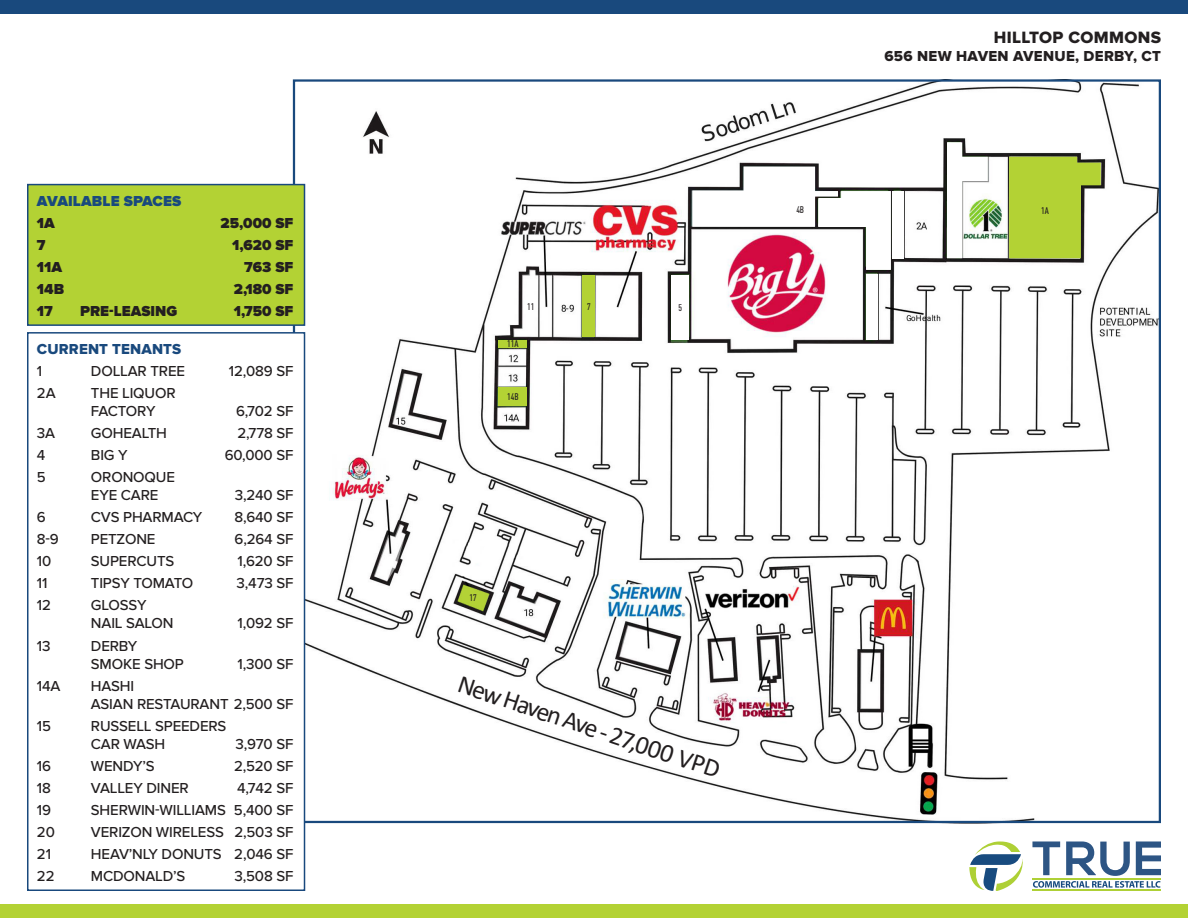
<style>
.page{position:relative;width:1188px;height:918px;background:#fff}
.page>*{position:absolute;margin:0;border:0;box-sizing:border-box;transform-origin:0 0}
.t1{font:25.95px "Calibri";color:#231f20}
.t2{font:16.95px "Proxima Nova Extrabld";letter-spacing:.02em;color:#231f20}
.t3{font:500 15px/18px "Proxima Nova";letter-spacing:-.01em;color:#231f20}
.t4{font:900 15px "Proxima Nova";color:#231f20}
.t5{font:15px "Proxima Nova Extrabld";letter-spacing:.02em;color:#231f20}
.t6{font:900 15px "Proxima Nova";letter-spacing:.01em;color:#19497d}
.t7{font:15px "Proxima Nova Extrabld";letter-spacing:.01em;color:#19497d}
.t8{font:500 condensed 9.6px "DIN Pro";color:#231f20}
</style>
<div class="page">
<img style="left:296px;top:82px;width:862px;height:738px">
<div style="left:499px;top:388px;width:28px;height:18px;background:#b3d234"></div>
<div style="left:499px;top:340px;width:28px;height:8px;background:#b3d234"></div>
<div style="left:583px;top:275px;width:12px;height:62px;background:#b3d234"></div>
<svg style="left:947px;top:142px;width:41px;height:116px"></svg>
<div style="left:672px;top:275px;width:17px;height:65px;background:#fff"></div>
<div style="left:866px;top:274px;width:11px;height:66px;background:#fff"></div>
<div style="left:892px;top:191px;width:11px;height:67px;background:#fff"></div>
<svg style="left:1009px;top:157px;width:92px;height:101px;background:#b5cf4c"></svg>
<svg style="left:692px;top:167px;width:199px;height:103px"></svg>
<div style="left:0;top:0;width:1188px;height:14px;background:#19497d"></div>
<div style="left:0;top:904px;width:1188px;height:14px;background:#b3d234"></div>
<svg style="left:969px;top:841px;width:54px;height:50px"></svg>
<hr style="left:1032px;top:889px;width:129px;height:2px;background:#aed036">
<svg style="left:1032px;top:841px;width:129px;height:47px"></svg>
<div style="left:28px;top:333px;width:277px;height:557px;background:#fff"></div>
<div style="left:27px;top:332px;width:278px;height:559px;border:2px solid #19497d"></div>
<div style="left:28px;top:185px;width:277px;height:140px;background:#b3d234"></div>
<div style="left:27px;top:184px;width:278px;height:142px;border:2px solid #19497d"></div>
<p class="t6" style="left:37px;top:192px;width:146px">AVAILABLE SPACES</p>
<p class="t4" style="left:37px;top:214px;width:19px">1A</p>
<p class="t4" style="left:221px;top:214px;width:74px">25,000 SF</p>
<p class="t4" style="left:37px;top:236px;width:10px">7</p>
<p class="t4" style="left:232px;top:236px;width:63px">1,620 SF</p>
<p class="t4" style="left:37px;top:258px;width:27px">11A</p>
<p class="t4" style="left:244px;top:258px;width:51px">763 SF</p>
<p class="t4" style="left:37px;top:280px;width:29px">14B</p>
<p class="t4" style="left:234px;top:280px;width:61px">2,180 SF</p>
<p class="t4" style="left:37px;top:302px;width:17px">17</p>
<p class="t4" style="left:80px;top:302px;width:99px">PRE-LEASING</p>
<p class="t4" style="left:234px;top:302px;width:61px">1,750 SF</p>
<p class="t7" style="left:37px;top:340px;width:146px">CURRENT TENANTS</p>
<p class="t3" style="left:37px;top:363px;width:7px">1</p>
<p class="t3" style="left:91px;top:363px;width:96px">DOLLAR TREE</p>
<p class="t3" style="left:229px;top:363px;width:66px">12,089 SF</p>
<p class="t3" style="left:37px;top:385px;width:20px">2A</p>
<p class="t3" style="left:91px;top:385px;width:86px">THE LIQUOR<br>FACTORY</p>
<p class="t3" style="left:236px;top:403px;width:59px">6,702 SF</p>
<p class="t3" style="left:37px;top:425px;width:20px">3A</p>
<p class="t3" style="left:91px;top:425px;width:78px">GOHEALTH</p>
<p class="t3" style="left:238px;top:425px;width:57px">2,778 SF</p>
<p class="t3" style="left:37px;top:447px;width:10px">4</p>
<p class="t3" style="left:91px;top:447px;width:38px">BIG Y</p>
<p class="t3" style="left:225px;top:447px;width:70px">60,000 SF</p>
<p class="t3" style="left:37px;top:469px;width:10px">5</p>
<p class="t3" style="left:91px;top:469px;width:86px">ORONOQUE<br>EYE CARE</p>
<p class="t3" style="left:235px;top:487px;width:60px">3,240 SF</p>
<p class="t3" style="left:37px;top:509px;width:10px">6</p>
<p class="t3" style="left:91px;top:509px;width:113px">CVS PHARMACY</p>
<p class="t3" style="left:234px;top:509px;width:61px">8,640 SF</p>
<p class="t3" style="left:37px;top:531px;width:23px">8-9</p>
<p class="t3" style="left:91px;top:531px;width:66px">PETZONE</p>
<p class="t3" style="left:235px;top:531px;width:60px">6,264 SF</p>
<p class="t3" style="left:37px;top:553px;width:16px">10</p>
<p class="t3" style="left:91px;top:553px;width:85px">SUPERCUTS</p>
<p class="t3" style="left:237px;top:553px;width:57px">1,620 SF</p>
<p class="t3" style="left:37px;top:575px;width:12px">11</p>
<p class="t3" style="left:91px;top:575px;width:104px">TIPSY TOMATO</p>
<p class="t3" style="left:237px;top:575px;width:58px">3,473 SF</p>
<p class="t3" style="left:37px;top:597px;width:16px">12</p>
<p class="t3" style="left:91px;top:597px;width:84px">GLOSSY<br>NAIL SALON</p>
<p class="t3" style="left:237px;top:615px;width:57px">1,092 SF</p>
<p class="t3" style="left:37px;top:637px;width:15px">13</p>
<p class="t3" style="left:91px;top:637px;width:94px">DERBY<br>SMOKE SHOP</p>
<p class="t3" style="left:238px;top:655px;width:57px">1,300 SF</p>
<p class="t3" style="left:37px;top:677px;width:25px">14A</p>
<p class="t3" style="left:91px;top:677px;width:204px">HASHI<br>ASIAN RESTAURANT 2,500 SF</p>
<p class="t3" style="left:37px;top:717px;width:16px">15</p>
<p class="t3" style="left:91px;top:717px;width:137px">RUSSELL SPEEDERS<br>CAR WASH</p>
<p class="t3" style="left:235px;top:735px;width:60px">3,970 SF</p>
<p class="t3" style="left:37px;top:757px;width:16px">16</p>
<p class="t3" style="left:91px;top:757px;width:65px">WENDY’S</p>
<p class="t3" style="left:234px;top:757px;width:61px">2,520 SF</p>
<p class="t3" style="left:37px;top:779px;width:16px">18</p>
<p class="t3" style="left:91px;top:779px;width:99px">VALLEY DINER</p>
<p class="t3" style="left:237px;top:779px;width:58px">4,742 SF</p>
<p class="t3" style="left:37px;top:801px;width:16px">19</p>
<p class="t3" style="left:91px;top:801px;width:204px">SHERWIN-WILLIAMS 5,400 SF</p>
<p class="t3" style="left:37px;top:824px;width:19px">20</p>
<p class="t3" style="left:91px;top:824px;width:204px">VERIZON WIRELESS 2,503 SF</p>
<p class="t3" style="left:37px;top:846px;width:16px">21</p>
<p class="t3" style="left:91px;top:846px;width:204px">HEAV’NLY DONUTS 2,046 SF</p>
<p class="t3" style="left:37px;top:868px;width:19px">22</p>
<p class="t3" style="left:91px;top:868px;width:96px">MCDONALD’S</p>
<p class="t3" style="left:234px;top:868px;width:61px">3,508 SF</p>
<p class="t8" style="left:527px;top:300px;width:9px">11</p>
<p class="t8" style="left:587px;top:299px;width:5px">7</p>
<p class="t8" style="left:678px;top:300px;width:5px">5</p>
<p class="t8" style="left:507px;top:337px;width:13px">11A</p>
<p class="t8" style="left:507px;top:390px;width:13px">14B</p>
<p class="t2" style="left:994px;top:27px;width:169px">HILLTOP COMMONS</p>
<p class="t5" style="left:884px;top:47px;width:278px">656 NEW HAVEN AVENUE, DERBY, CT</p>
<p class="t8" style="left:796px;top:203px;width:9px">4B</p>
<p class="t8" style="left:1041px;top:204px;width:9px">1A</p>
<p class="t8" style="left:469px;top:591px;width:9px">17</p>
<p class="t1" style="left:464px;top:667px;width:277px;rotate:18deg">New Haven Ave - 27,000 VPD</p>
</div>
